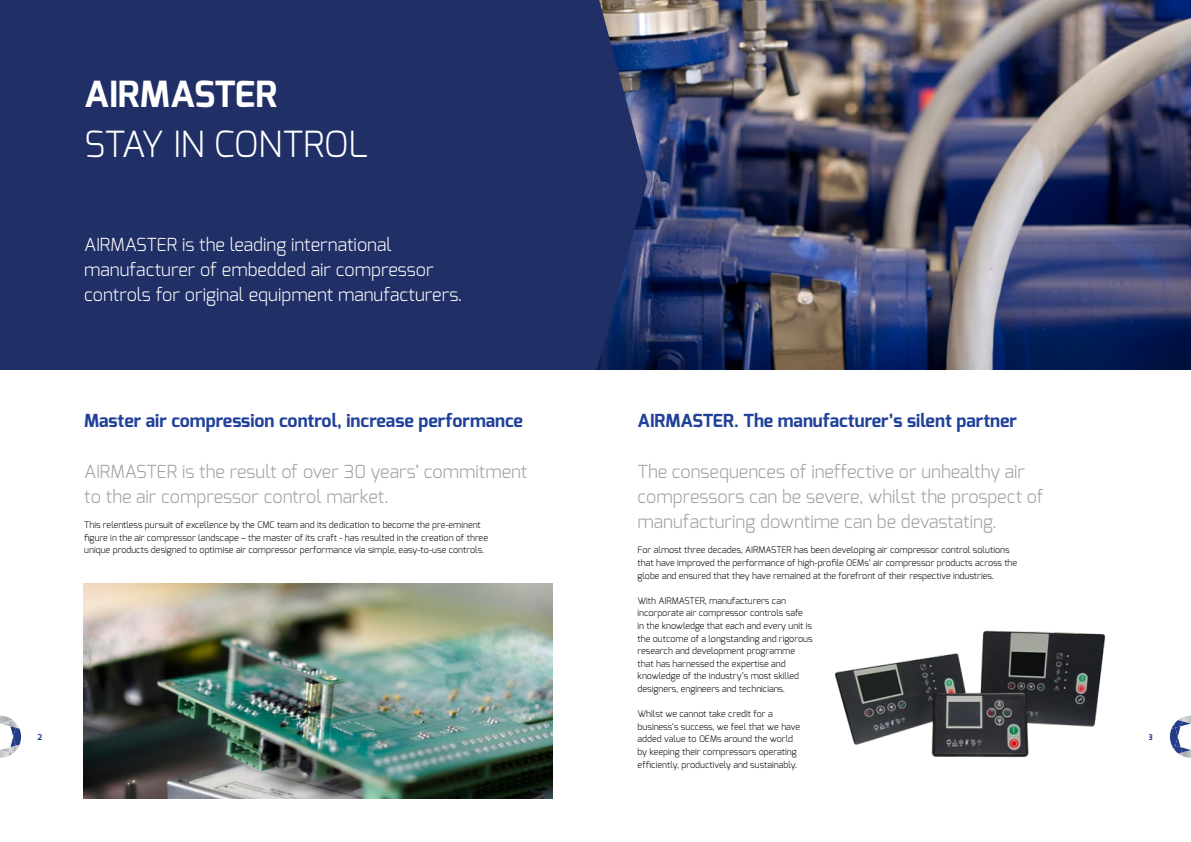
<style>
.page{position:relative;width:1191px;height:842px;background:#fff}
.page>*{position:absolute;margin:0;border:0;box-sizing:border-box;transform-origin:0 0}
.t1{font:300 36px "Exo";letter-spacing:-.01em;color:#fff}
.t2{font:700 36px "Exo";color:#fff}
.t3{font:300 18px/25.2px "Exo";color:#9d9fa2}
.t4{font:300 18px/25.2px "Exo";color:#fff}
.t5{font:700 18px "Exo";color:#20419b}
.t6{font:300 9px/12.6px "Exo";color:#000}
.t7{font:700 8px "Exo";color:#20419b}
</style>
<div class="page">
<img style="left:835px;top:630px;width:271px;height:128px">
<div style="left:0;top:0;width:595px;height:370px;background:#202f65"></div>
<img style="left:84px;top:584px;width:469px;height:214px">
<img style="left:647px;top:0;width:544px;height:370px">
<svg style="left:595px;top:0;width:52px;height:370px;background:#2f3e6d"></svg>
<svg style="left:0;top:716px;width:21px;height:42px"></svg>
<svg style="left:1170px;top:716px;width:21px;height:42px"></svg>
<h1 class="t2" style="left:84px;top:71px;width:194px">AIRMASTER</h1>
<h1 class="t1" style="left:84px;top:121px;width:285px">STAY IN CONTROL</h1>
<h2 class="t4" style="left:84px;top:232px;width:379px">AIRMASTER is the leading international manufacturer of embedded air compressor controls for original equipment manufacturers.</h2>
<h2 class="t5" style="left:84px;top:409px;width:440px">Master air compression control, increase performance</h2>
<h2 class="t3" style="left:84px;top:459px;width:445px">AIRMASTER is the result of over 30 years’ commitment to the air compressor control market.</h2>
<p class="t6" style="left:84px;top:519px;width:405px">This relentless pursuit of excellence by the CMC team and its dedication to become the pre-eminent figure in the air compressor landscape – the master of its craft - has resulted in the creation of three unique products designed to optimise air compressor performance via simple, easy-to-use controls.</p>
<h2 class="t5" style="left:637px;top:409px;width:381px">AIRMASTER. The manufacturer’s silent partner</h2>
<h2 class="t3" style="left:637px;top:459px;width:408px">The consequences of ineffective or unhealthy air compressors can be severe, whilst the prospect of manufacturing downtime can be devastating.</h2>
<p class="t6" style="left:637px;top:544px;width:381px">For almost three decades, AIRMASTER has been developing air compressor control solutions that have improved the performance of high-profile OEMs’ air compressor products across the globe and ensured that they have remained at the forefront of their respective industries.</p>
<p class="t6" style="left:637px;top:594px;width:176px">With AIRMASTER, manufacturers can incorporate air compressor controls safe<br>in the knowledge that each and every unit is the outcome of a longstanding and rigorous research and development programme that has harnessed the expertise and knowledge of the industry’s most skilled designers, engineers and technicians.</p>
<p class="t6" style="left:637px;top:708px;width:164px">Whilst we cannot take credit for a business’s success, we feel that we have added value to OEMs around the world by keeping their compressors operating efficiently, productively and sustainably.</p>
<p class="t7" style="left:37px;top:732px;width:6px">2</p>
<p class="t7" style="left:1148px;top:732px;width:6px">3</p>
</div>
